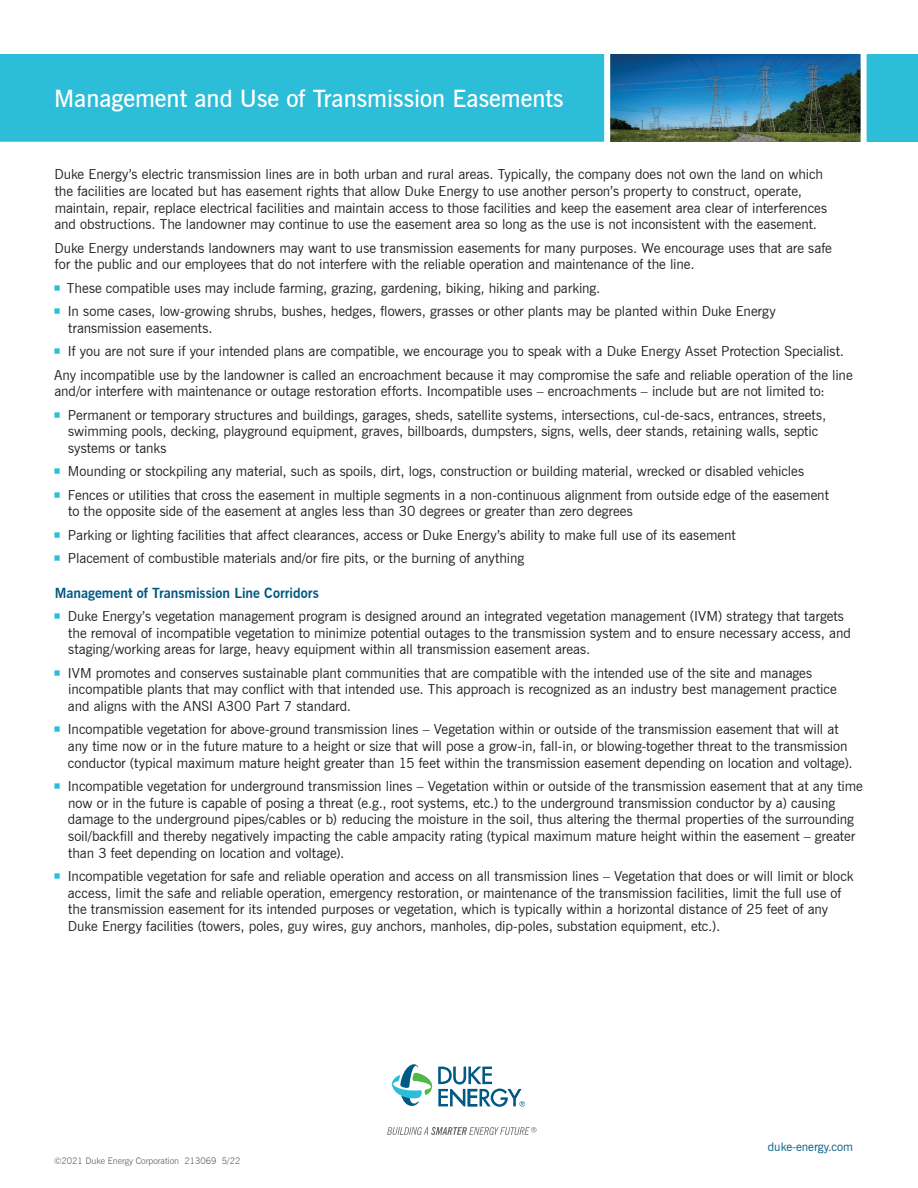
<style>
.page{position:relative;width:918px;height:1188px;background:#fff}
.page>*{position:absolute;margin:0;border:0;box-sizing:border-box;transform-origin:0 0}
._01-Headline{font:600 24px "News Gothic BT";color:#fff}
._05-Body_Text{font:13.8px/16.6px "News Gothic BT";letter-spacing:-.005em;color:#231f20}
._03-Secondary_Subhea{font:700 13.8px "News Gothic BT";color:#005983}
.t1{font:12px "News Gothic BT";color:#005983}
.t2{font:300 9px "News Gothic BT";color:#57585a}
.s1{color:#2cbdd8}
</style>
<div class="page">
<div style="left:0;top:54px;width:604px;height:88px;background:#2cbdd8"></div>
<div style="left:864px;top:54px;width:54px;height:88px;background:#2cbdd8"></div>
<img style="left:610px;top:54px;width:251px;height:88px">
<div style="left:861px;top:51px;width:6px;height:96px;background:#fff"></div>
<svg style="left:392px;top:1064px;width:133px;height:43px"></svg>
<svg style="left:387px;top:1127px;width:150px;height:8px"></svg>
<p class="_01-Headline" style="left:54px;top:84px;width:511px">Management and Use of Transmission Easements</p>
<p class="_05-Body_Text" style="left:54px;top:166px;width:774px">Duke Energy’s electric transmission lines are in both urban and rural areas. Typically, the company does not own the land on which the facilities are located but has easement rights that allow Duke Energy to use another person’s property to construct, operate, maintain, repair, replace electrical facilities and maintain access to those facilities and keep the easement area clear of interferences and obstructions. The landowner may continue to use the easement area so long as the use is not inconsistent with the easement.</p>
<p class="_05-Body_Text" style="left:54px;top:239px;width:779px">Duke Energy understands landowners may want to use transmission easements for many purposes. We encourage uses that are safe for the public and our employees that do not interfere with the reliable operation and maintenance of the line.</p>
<p class="_05-Body_Text" style="left:54px;top:279px;width:548px"><span class="s1">○</span> These compatible uses may include farming, grazing, gardening, biking, hiking and parking.</p>
<p class="_05-Body_Text" style="left:68px;top:303px;width:709px;text-indent:-15px"><span class="s1">○</span> In some cases, low-growing shrubs, bushes, hedges, flowers, grasses or other plants may be planted within Duke Energy transmission easements.</p>
<p class="_05-Body_Text" style="left:54px;top:343px;width:792px"><span class="s1">○</span> If you are not sure if your intended plans are compatible, we encourage you to speak with a Duke Energy Asset Protection Specialist.</p>
<p class="_05-Body_Text" style="left:54px;top:366px;width:800px">Any incompatible use by the landowner is called an encroachment because it may compromise the safe and reliable operation of the line and/or interfere with maintenance or outage restoration efforts. Incompatible uses – encroachments – include but are not limited to:</p>
<p class="_05-Body_Text" style="left:68px;top:406px;width:760px;text-indent:-15px"><span class="s1">○</span> Permanent or temporary structures and buildings, garages, sheds, satellite systems, intersections, cul-de-sacs, entrances, streets, swimming pools, decking, playground equipment, graves, billboards, dumpsters, signs, wells, deer stands, retaining walls, septic systems or tanks</p>
<p class="_05-Body_Text" style="left:54px;top:463px;width:752px"><span class="s1">○</span> Mounding or stockpiling any material, such as spoils, dirt, logs, construction or building material, wrecked or disabled vehicles</p>
<p class="_05-Body_Text" style="left:68px;top:486px;width:762px;text-indent:-15px"><span class="s1">○</span> Fences or utilities that cross the easement in multiple segments in a non-continuous alignment from outside edge of the easement to the opposite side of the easement at angles less than 30 degrees or greater than zero degrees</p>
<p class="_05-Body_Text" style="left:54px;top:526px;width:684px"><span class="s1">○</span> Parking or lighting facilities that affect clearances, access or Duke Energy’s ability to make full use of its easement</p>
<p class="_05-Body_Text" style="left:54px;top:550px;width:472px"><span class="s1">○</span> Placement of combustible materials and/or fire pits, or the burning of anything</p>
<p class="_03-Secondary_Subhea" style="left:55px;top:584px;width:266px">Management of Transmission Line Corridors</p>
<p class="_05-Body_Text" style="left:68px;top:608px;width:784px;text-indent:-15px"><span class="s1">○</span> Duke Energy’s vegetation management program is designed around an integrated vegetation management (IVM) strategy that targets the removal of incompatible vegetation to minimize potential outages to the transmission system and to ensure necessary access, and staging/working areas for large, heavy equipment within all transmission easement areas.</p>
<p class="_05-Body_Text" style="left:68px;top:664px;width:770px;text-indent:-14px"><span class="s1">○</span> IVM promotes and conserves sustainable plant communities that are compatible with the intended use of the site and manages incompatible plants that may conflict with that intended use. This approach is recognized as an industry best management practice and aligns with the ANSI A300 Part 7 standard.</p>
<p class="_05-Body_Text" style="left:68px;top:721px;width:786px;text-indent:-14px"><span class="s1">○</span> Incompatible vegetation for above-ground transmission lines – Vegetation within or outside of the transmission easement that will at any time now or in the future mature to a height or size that will pose a grow-in, fall-in, or blowing-together threat to the transmission conductor (typical maximum mature height greater than 15 feet within the transmission easement depending on location and voltage).</p>
<p class="_05-Body_Text" style="left:68px;top:778px;width:797px;text-indent:-14px"><span class="s1">○</span> Incompatible vegetation for underground transmission lines – Vegetation within or outside of the transmission easement that at any time now or in the future is capable of posing a threat (e.g., root systems, etc.) to the underground transmission conductor by a) causing damage to the underground pipes/cables or b) reducing the moisture in the soil, thus altering the thermal properties of the surrounding soil/backfill and thereby negatively impacting the cable ampacity rating (typical maximum mature height within the easement – greater than 3 feet depending on location and voltage).</p>
<p class="_05-Body_Text" style="left:68px;top:868px;width:787px;text-indent:-14px"><span class="s1">○</span> Incompatible vegetation for safe and reliable operation and access on all transmission lines – Vegetation that does or will limit or block access, limit the safe and reliable operation, emergency restoration, or maintenance of the transmission facilities, limit the full use of the transmission easement for its intended purposes or vegetation, which is typically within a horizontal distance of 25 feet of any Duke Energy facilities (towers, poles, guy wires, guy anchors, manholes, dip-poles, substation equipment, etc.).</p>
<p class="t2" style="left:54px;top:1155px;width:188px">©2021 Duke Energy Corporation 213069 5/22</p>
<p class="t1" style="left:768px;top:1139px;width:87px">duke-energy.com</p>
</div>
